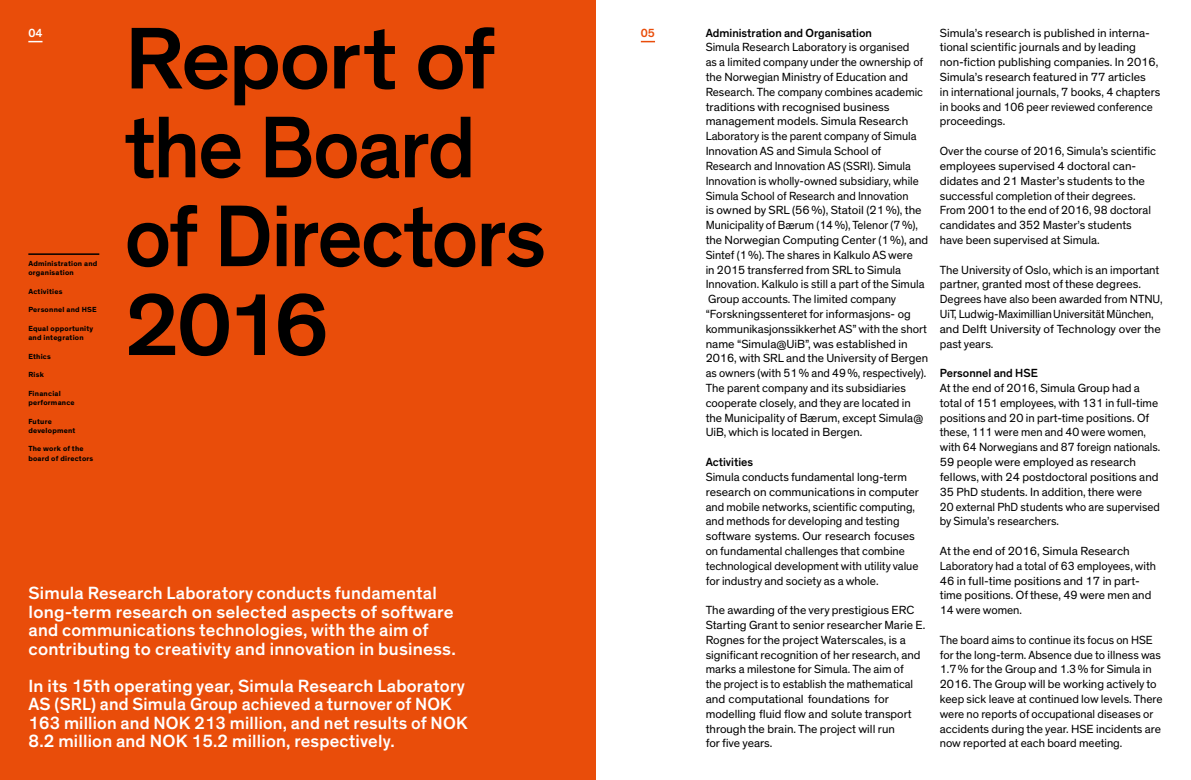
<style>
.page{position:relative;width:1191px;height:780px;background:#fff}
.page>*{position:absolute;margin:0;border:0;box-sizing:border-box;transform-origin:0 0}
.t1{font:500 89px/88.8px "Theinhardt";letter-spacing:-.025em;color:#000;scale:1.05 1}
.t2{font:500 18px/18.5px "Theinhardt";letter-spacing:.01em;color:#fff}
.t3{font:12px/14.8px "Theinhardt";color:#000}
.t4{font:12px/14.8px "Theinhardt";color:#000;scale:1.04 1}
.t5{font:500 12px "Theinhardt";color:#000}
.t6{font:500 12px "Theinhardt";color:#fff}
.t7{font:500 12px "Theinhardt";color:#e94d0a}
.t8{font:700 7.5px/9.2px "Theinhardt";letter-spacing:.03em;color:#000}
</style>
<div class="page">
<div style="left:0;top:0;width:595px;height:780px;background:#e94d0a"></div>
<hr style="left:28px;top:253px;width:71px;height:2px;background:#000">
<svg style="left:641px;top:41px;width:14px;height:1px"></svg>
<svg style="left:28px;top:41px;width:15px;height:1px"></svg>
<h1 class="t1" style="left:125px;top:15px;width:403px">Report of the Board of Directors<br>2016</h1>
<p class="t6" style="left:28px;top:25px;width:16px">04</p>
<p class="t7" style="left:641px;top:25px;width:16px">05</p>
<p class="t8" style="left:28px;top:259px;width:71px">Administration and organisation</p>
<p class="t8" style="left:28px;top:287px;width:36px">Activities</p>
<p class="t8" style="left:28px;top:305px;width:70px">Personnel and HSE</p>
<p class="t8" style="left:28px;top:324px;width:66px">Equal opportunity and integration</p>
<p class="t8" style="left:28px;top:352px;width:24px">Ethics</p>
<p class="t8" style="left:28px;top:370px;width:17px">Risk</p>
<p class="t8" style="left:28px;top:389px;width:48px">Financial performance</p>
<p class="t8" style="left:28px;top:416px;width:49px">Future development</p>
<p class="t8" style="left:28px;top:444px;width:66px">The work of the board of directors</p>
<h2 class="t2" style="left:29px;top:584px;width:429px">Simula Research Laboratory conducts fundamental long-term research on selected aspects of software and communications technologies, with the aim of contributing to creativity and innovation in business.</h2>
<h2 class="t2" style="left:29px;top:676px;width:440px">In its 15th operating year, Simula Research Laboratory AS (SRL) and Simula Group achieved a turnover of NOK 163 million and NOK 213 million, and net results of NOK 8.2 million and NOK 15.2 million, respectively.</h2>
<p class="t5" style="left:705px;top:25px;width:168px">Administration and Organisation</p>
<p class="t3" style="left:705px;top:40px;width:224px">Simula Research Laboratory is organised<br>as a limited company under the ownership of the Norwegian Ministry of Education and Research. The company combines academic traditions with recognised business management models. Simula Research Laboratory is the parent company of Simula Innovation AS and Simula School of Research and Innovation AS (SSRI). Simula Innovation is wholly-owned subsidiary, while Simula School of Research and Innovation<br>is owned by SRL (56 %), Statoil (21 %), the Municipality of Bærum (14 %), Telenor (7 %), the Norwegian Computing Center (1 %), and Sintef (1 %). The shares in Kalkulo AS were<br>in 2015 transferred from SRL to Simula Innovation. Kalkulo is still a part of the Simula Group accounts. The limited company “Forskningssenteret for informasjons- og kommunikasjonssikkerhet AS” with the short name “Simula@UiB”, was established in 2016, with SRL and the University of Bergen as owners (with 51 % and 49 %, respectively).<br>The parent company and its subsidiaries cooperate closely, and they are located in the Municipality of Bærum, except Simula@ UiB, which is located in Bergen.</p>
<p class="t5" style="left:705px;top:455px;width:49px">Activities</p>
<p class="t3" style="left:705px;top:469px;width:215px">Simula conducts fundamental long-term research on communications in computer and mobile networks, scientific computing, and methods for developing and testing software systems. Our research focuses on fundamental challenges that combine technological development with utility value for industry and society as a whole.</p>
<p class="t3" style="left:705px;top:603px;width:221px">The awarding of the very prestigious ERC Starting Grant to senior researcher Marie E.<br>Rognes for the project Waterscales, is a significant recognition of her research, and marks a milestone for Simula. The aim of<br>the project is to establish the mathematical and computational foundations for modelling fluid flow and solute transport through the brain. The project will run<br>for five years.</p>
<p class="t3" style="left:939px;top:25px;width:222px">Simula’s research is published in interna&shy;tional scientific journals and by leading non-fiction publishing companies. In 2016, Simula’s research featured in 77 articles<br>in international journals, 7 books, 4 chapters in books and 106 peer reviewed conference proceedings.</p>
<p class="t3" style="left:939px;top:144px;width:218px">Over the course of 2016, Simula’s scientific employees supervised 4 doctoral can&shy;didates and 21 Master’s students to the successful completion of their degrees.<br>From 2001 to the end of 2016, 98 doctoral candidates and 352 Master’s students have been supervised at Simula.</p>
<p class="t3" style="left:939px;top:262px;width:224px">The University of Oslo, which is an important partner, granted most of these degrees.<br>Degrees have also been awarded from NTNU, UiT, Ludwig-Maximillian Universität München, and Delft University of Technology over the past years.</p>
<p class="t5" style="left:939px;top:366px;width:100px">Personnel and HSE</p>
<p class="t3" style="left:939px;top:381px;width:222px">At the end of 2016, Simula Group had a total of 151 employees, with 131 in full-time positions and 20 in part-time positions. Of these, 111 were men and 40 were women, with 64 Norwegians and 87 foreign nationals.<br>59 people were employed as research fellows, with 24 postdoctoral positions and 35 PhD students. In addition, there were<br>20 external PhD students who are supervised by Simula’s researchers.</p>
<p class="t4" style="left:939px;top:543px;width:209px">At the end of 2016, Simula Research Laboratory had a total of 63 employees, with 46 in full-time positions and 17 in part&shy;time positions. Of these, 49 were men and 14 were women.</p>
<p class="t3" style="left:939px;top:632px;width:224px">The board aims to continue its focus on HSE for the long-term. Absence due to illness was 1.7 % for the Group and 1.3 % for Simula in 2016. The Group will be working actively to keep sick leave at continued low levels. There were no reports of occupational diseases or accidents during the year. HSE incidents are now reported at each board meeting.</p>
</div>
